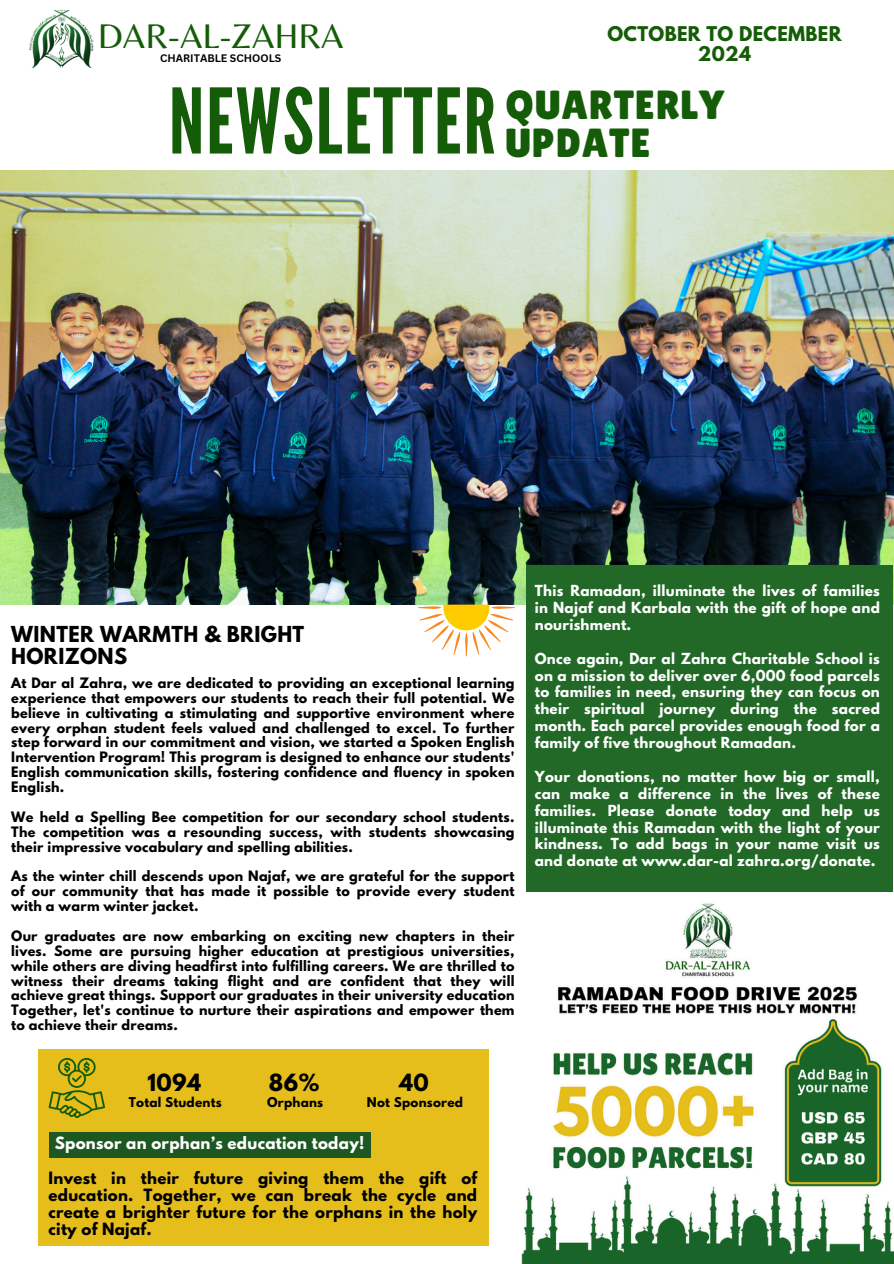
<style>
.page{position:relative;width:894px;height:1264px;background:#fff}
.page>*{position:absolute;margin:0;border:0;box-sizing:border-box;transform-origin:0 0}
.t1{font:90px "League Gothic";letter-spacing:.02em;color:#155c08}
.t2{font:40.65px/38.2px "Lilita One";letter-spacing:.02em;color:#155c08}
.t3{font:35.55px "Belleza";color:#155c08}
.t4{font:700 21px "League Spartan";letter-spacing:.02em;color:#000}
.t5{font:700 19.5px/22.5px "League Spartan";letter-spacing:.02em;color:#000}
.t6{font:700 18px/20.2px "League Spartan";letter-spacing:.02em;color:#155c08;text-align:center}
.t7{font:700 15px/16.8px "League Spartan";letter-spacing:.02em;color:#000;text-align:justify}
.t8{font:700 15px "League Spartan";letter-spacing:.02em;color:#fff}
.t9{font:700 13.5px/16.8px "League Spartan";letter-spacing:.02em;color:#fff;text-align:justify}
.t10{font:700 12.75px/14.9px "League Spartan";letter-spacing:.02em;color:#000;text-align:justify}
.t11{font:700 12px "League Spartan";letter-spacing:.02em;color:#000}
.t12{font:700 10.65px "Canva Sans";color:#000}
</style>
<div class="page">
<img style="left:0;top:170px;width:893px;height:434px">
<img style="left:29px;top:10px;width:65px;height:57px">
<div style="left:38px;top:1049px;width:450px;height:197px;background:#e6be1c"></div>
<div style="left:526px;top:565px;width:366px;height:326px;background:#226928"></div>
<svg style="left:48px;top:1058px;width:57px;height:59px"></svg>
<svg style="left:418px;top:604px;width:96px;height:52px"></svg>
<img style="left:521px;top:903px;width:372px;height:360px">
<div style="left:49px;top:1132px;width:321px;height:25px;background:#1d5822"></div>
<h3 class="t3" style="left:98px;top:15px;width:247px">DAR-AL-ZAHRA</h3>
<p class="t12" style="left:160px;top:51px;width:123px">CHARITABLE SCHOOLS</p>
<p class="t6" style="left:607px;top:26px;width:236px">OCTOBER TO DECEMBER<br>2024</p>
<h2 class="t1" style="left:169px;top:69px;width:328px">NEWSLETTER</h2>
<p class="t2" style="left:505px;top:86px;width:220px">QUARTERLY<br>UPDATE</p>
<p class="t5" style="left:11px;top:625px;width:294px">WINTER WARMTH &amp; BRIGHT<br>HORIZONS</p>
<p class="t10" style="left:11px;top:677px;width:504px">At Dar al Zahra, we are dedicated to providing an exceptional learning experience that empowers our students to reach their full potential. We believe in cultivating a stimulating and supportive environment where every orphan student feels valued and challenged to excel. To further step forward in our commitment and vision, we started a Spoken English Intervention Program! This program is designed to enhance our students' English communication skills, fostering confidence and fluency in spoken English.</p>
<h3 class="t10" style="left:11px;top:811px;width:504px">We held a Spelling Bee competition for our secondary school students.<br>The competition was a resounding success, with students showcasing their impressive vocabulary and spelling abilities.</h3>
<p class="t10" style="left:11px;top:870px;width:504px">As the winter chill descends upon Najaf, we are grateful for the support of our community that has made it possible to provide every student with a warm winter jacket.</p>
<p class="t10" style="left:11px;top:930px;width:504px">Our graduates are now embarking on exciting new chapters in their lives. Some are pursuing higher education at prestigious universities, while others are diving headfirst into fulfilling careers. We are thrilled to witness their dreams taking flight and are confident that they will achieve great things. Support our graduates in their university education Together, let's continue to nurture their aspirations and empower them to achieve their dreams.</p>
<h4 class="t4" style="left:147px;top:1071px;width:55px">1094</h4>
<h1 class="t11" style="left:129px;top:1095px;width:94px">Total Students</h1>
<p class="t4" style="left:269px;top:1071px;width:52px">86%</p>
<h3 class="t11" style="left:267px;top:1095px;width:58px">Orphans</h3>
<p class="t4" style="left:399px;top:1071px;width:31px">40</p>
<h3 class="t11" style="left:367px;top:1095px;width:98px">Not Sponsored</h3>
<p class="t8" style="left:55px;top:1135px;width:311px">Sponsor an orphan’s education today!</p>
<p class="t7" style="left:48px;top:1171px;width:430px">Invest in their future giving them the gift of education. Together, we can break the cycle and create a brighter future for the orphans in the holy city of Najaf.</p>
<h5 class="t9" style="left:534px;top:584px;width:346px">This Ramadan, illuminate the lives of families in Najaf and Karbala with the gift of hope and nourishment.</h5>
<h5 class="t9" style="left:534px;top:651px;width:346px">Once again, Dar al Zahra Charitable School is on a mission to deliver over 6,000 food parcels to families in need, ensuring they can focus on their spiritual journey during the sacred month. Each parcel provides enough food for a family of five throughout Ramadan.</h5>
<h5 class="t9" style="left:534px;top:769px;width:346px">Your donations, no matter how big or small, can make a difference in the lives of these families. Please donate today and help us illuminate this Ramadan with the light of your kindness. To add bags in your name visit us and donate at www.dar-al zahra.org/donate.</h5>
</div>
